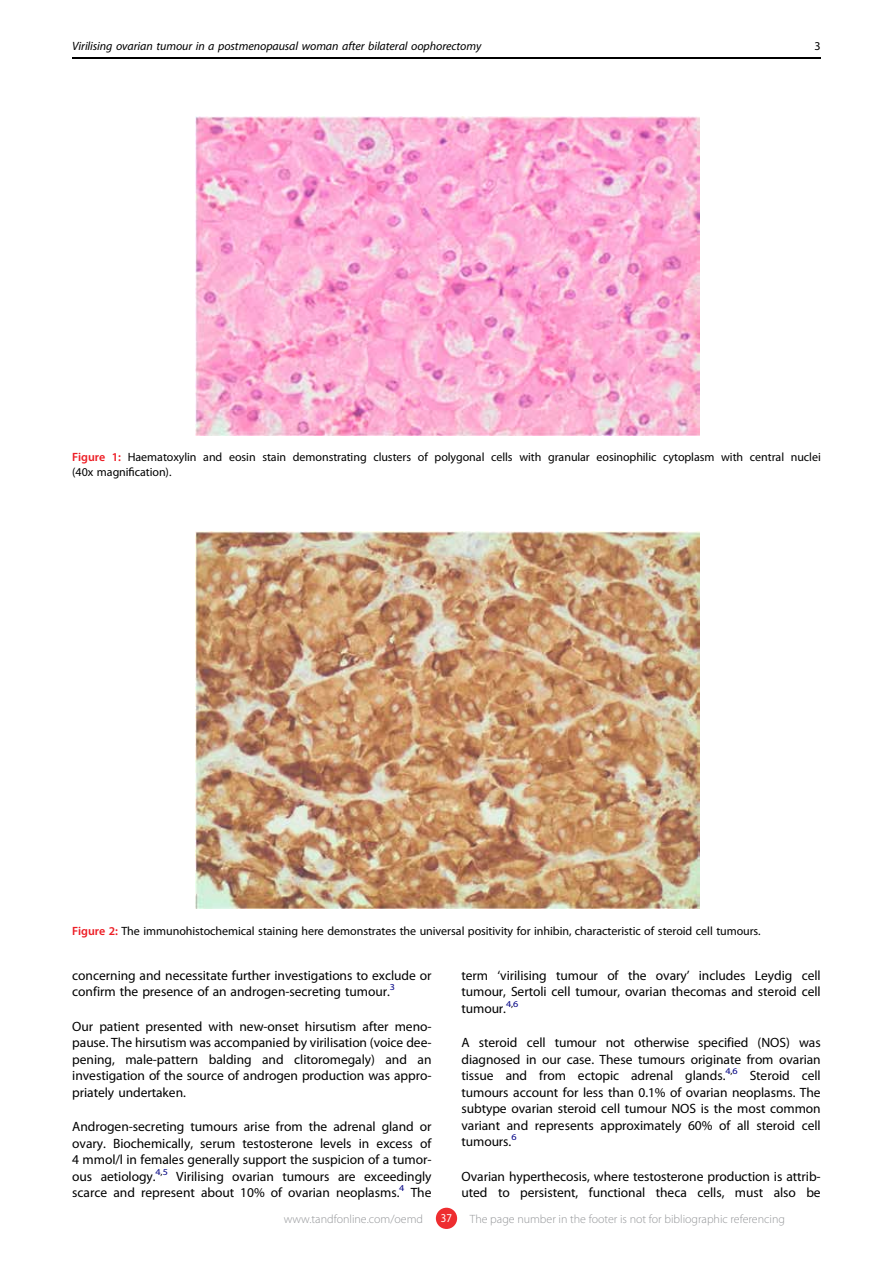
<style>
.page{position:relative;width:893px;height:1263px;background:#fff}
.page>*{position:absolute;margin:0;border:0;box-sizing:border-box;transform-origin:0 0}
.t1{font:13.5px/16.5px "Adv OT46 dcae 81";color:#000;text-align:justify}
.t2{font:12px/14.2px "Adv OT46 dcae 81";color:#000}
.t3{font:300 12px "Myriad Pro";color:#939598}
.t4{font:12px "Adv OT65 f 8 a 23 b.I";color:#000}
.t5{font:12px "Myriad Pro";color:#fff;scale:.9 1}
.s1{font-family:"Adv O Tce 3 d 9 a 73";color:#ed1c24}
.s2{font-family:"Adv OT46 dcae 81+fb"}
.s3{font-style:inherit}
</style>
<div class="page">
<div style="left:436px;top:1208px;width:21px;height:21px;background:#ee2d30;border-radius:50%"></div>
<img style="left:196px;top:116px;width:504px;height:319px">
<img style="left:196px;top:531px;width:504px;height:377px">
<hr style="left:72px;top:58px;width:749px;height:1px;background:#000">
<p class="t4" style="left:72px;top:40px;width:410px">Virilising ovarian tumour in a postmenopausal woman after bilateral oophorectomy</p>
<p class="t2" style="left:815px;top:39px;width:8px">3</p>
<p class="t2" style="left:72px;top:450px;width:750px"><span class="s1">Figure 1:</span> Haematoxylin and eosin stain demonstrating clusters of polygonal cells with granular eosinophilic cytoplasm with central nuclei (40x magni<span class="s2">fi</span>cation).</p>
<p class="t2" style="left:72px;top:924px;width:690px"><span class="s1">Figure 2:</span> The immunohistochemical staining here demonstrates the universal positivity for inhibin, characteristic of steroid cell tumours.</p>
<p class="t1" style="left:72px;top:967px;width:361px">concerning and necessitate further investigations to exclude or confirm the presence of an androgen-secreting tumour.<sup>3</sup></p>
<p class="t1" style="left:72px;top:1018px;width:361px">Our patient presented with new-onset hirsutism after meno&shy;pause. The hirsutism was accompanied by virilisation (voice dee&shy;pening, male-pattern balding and clitoromegaly) and an investigation of the source of androgen production was appro&shy;priately undertaken.</p>
<p class="t1" style="left:72px;top:1119px;width:361px">Androgen-secreting tumours arise from the adrenal gland or ovary. Biochemically, serum testosterone levels in excess of 4 mmol/l in females generally support the suspicion of a tumor&shy;ous aetiology.<sup>4</sup><sup>,</sup><sup>5</sup> Virilising ovarian tumours are exceedingly scarce and represent about 10% of ovarian neoplasms.<sup>4</sup> The</p>
<p class="t1" style="left:461px;top:967px;width:361px">term <span class="s3">‘</span>virilising tumour of the ovary<span class="s3">’</span> includes Leydig cell tumour, Sertoli cell tumour, ovarian thecomas and steroid cell tumour.<sup>4</sup><sup>,</sup><sup>6</sup></p>
<p class="t1" style="left:461px;top:1035px;width:361px">A steroid cell tumour not otherwise specified (NOS) was diagnosed in our case. These tumours originate from ovarian tissue and from ectopic adrenal glands.<sup>4</sup><sup>,</sup><sup>6</sup> Steroid cell tumours account for less than 0.1% of ovarian neoplasms. The subtype ovarian steroid cell tumour NOS is the most common variant and represents approximately 60% of all steroid cell tumours.<sup>6</sup></p>
<p class="t1" style="left:461px;top:1168px;width:361px">Ovarian hyperthecosis, where testosterone production is attrib&shy;uted to persistent, functional theca cells, must also be</p>
<p class="t3" style="left:284px;top:1212px;width:141px">www.tandfonline.com/oemd</p>
<p class="t5" style="left:441px;top:1211px;width:14px">37</p>
<p class="t3" style="left:470px;top:1212px;width:317px">The page number in the footer is not for bibliographic referencing</p>
</div>
